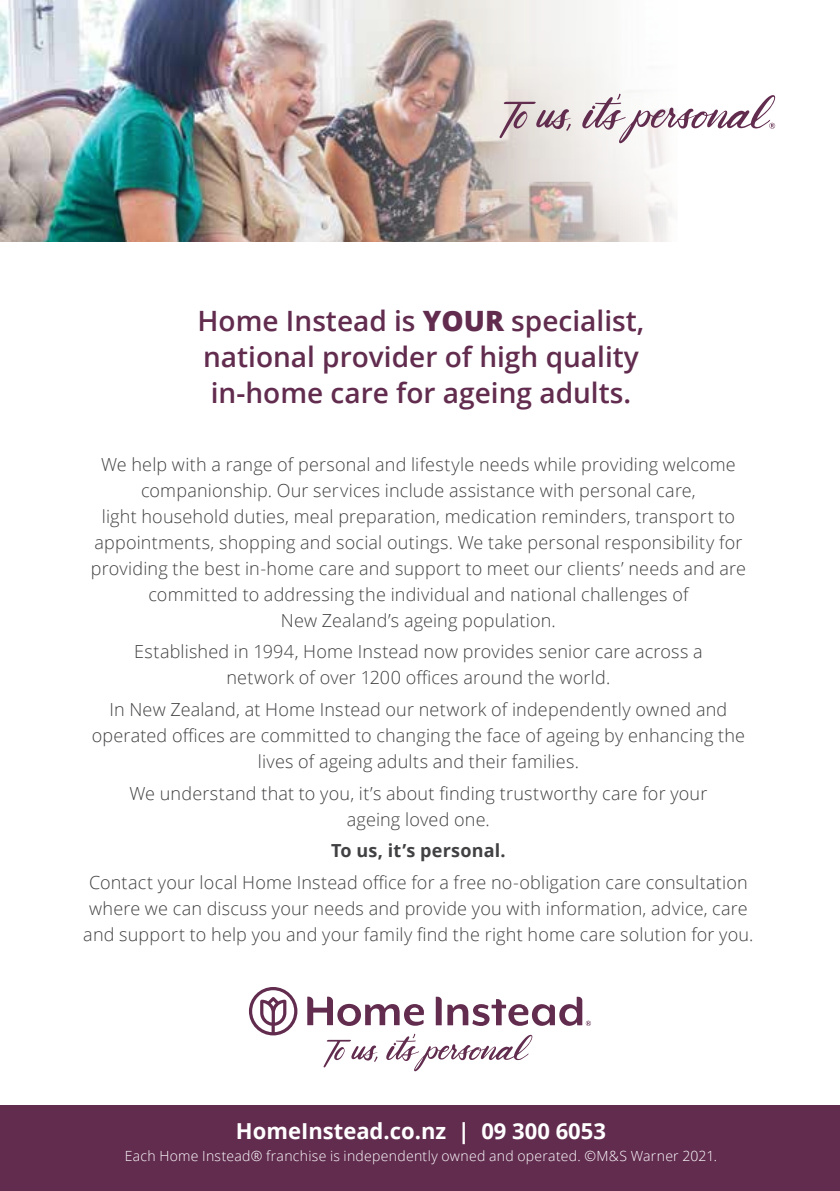
<style>
.page{position:relative;width:840px;height:1191px;background:#fff}
.page>*{position:absolute;margin:0;border:0;box-sizing:border-box;transform-origin:0 0}
.t1{font:600 28px/36px "Open Sans";color:#622c4f}
.t2{font:700 22px "Open Sans";color:#fff}
.t3{font:300 18px/26px "Open Sans";letter-spacing:.01em;color:#414042;text-align:center}
.t4{font:700 18px "Open Sans";letter-spacing:.01em;color:#414042}
.t5{font:300 14px "Open Sans";letter-spacing:.02em;color:#fff}
.s1{font-weight:800}
</style>
<div class="page">
<img style="left:0;top:0;width:672px;height:241px">
<div style="left:0;top:1105px;width:839px;height:86px;background:#622c4f"></div>
<svg style="left:249px;top:987px;width:48px;height:48px"></svg>
<svg style="left:307px;top:996px;width:116px;height:30px"></svg>
<svg style="left:435px;top:996px;width:6px;height:29px"></svg>
<svg style="left:447px;top:996px;width:143px;height:30px"></svg>
<svg style="left:386px;top:1033px;width:146px;height:38px"></svg>
<svg style="left:323px;top:1039px;width:55px;height:28px"></svg>
<svg style="left:582px;top:94px;width:192px;height:49px"></svg>
<svg style="left:499px;top:102px;width:72px;height:36px;background:#cabbbf"></svg>
<h1 class="t1" style="left:197px;top:302px;width:448px">Home Instead is <span class="s1">YOUR</span> specialist, national provider of high quality in-home care for ageing adults.</h1>
<p class="t3" style="left:91px;top:450px;width:656px">We help with a range of personal and lifestyle needs while providing welcome companionship. Our services include assistance with personal care,<br>light household duties, meal preparation, medication reminders, transport to appointments, shopping and social outings. We take personal responsibility for providing the best in-home care and support to meet our clients’ needs and are committed to addressing the individual and national challenges of<br>New Zealand’s ageing population.</p>
<p class="t3" style="left:134px;top:638px;width:570px">Established in 1994, Home Instead now provides senior care across a network of over 1200 offices around the world.</p>
<p class="t3" style="left:92px;top:696px;width:654px">In New Zealand, at Home Instead our network of independently owned and operated offices are committed to changing the face of ageing by enhancing the lives of ageing adults and their families.</p>
<p class="t3" style="left:129px;top:779px;width:579px">We understand that to you, it’s about finding trustworthy care for your ageing loved one.</p>
<p class="t4" style="left:331px;top:838px;width:176px">To us, it’s personal.</p>
<p class="t3" style="left:83px;top:869px;width:671px">Contact your local Home Instead office for a free no-obligation care consultation where we can discuss your needs and provide you with information, advice, care and support to help you and your family find the right home care solution for you.</p>
<p class="t2" style="left:236px;top:1115px;width:371px">HomeInstead.co.nz | 09 300 6053</p>
<p class="t5" style="left:125px;top:1146px;width:593px">Each Home Instead® franchise is independently owned and operated. ©M&amp;S Warner 2021.</p>
</div>
